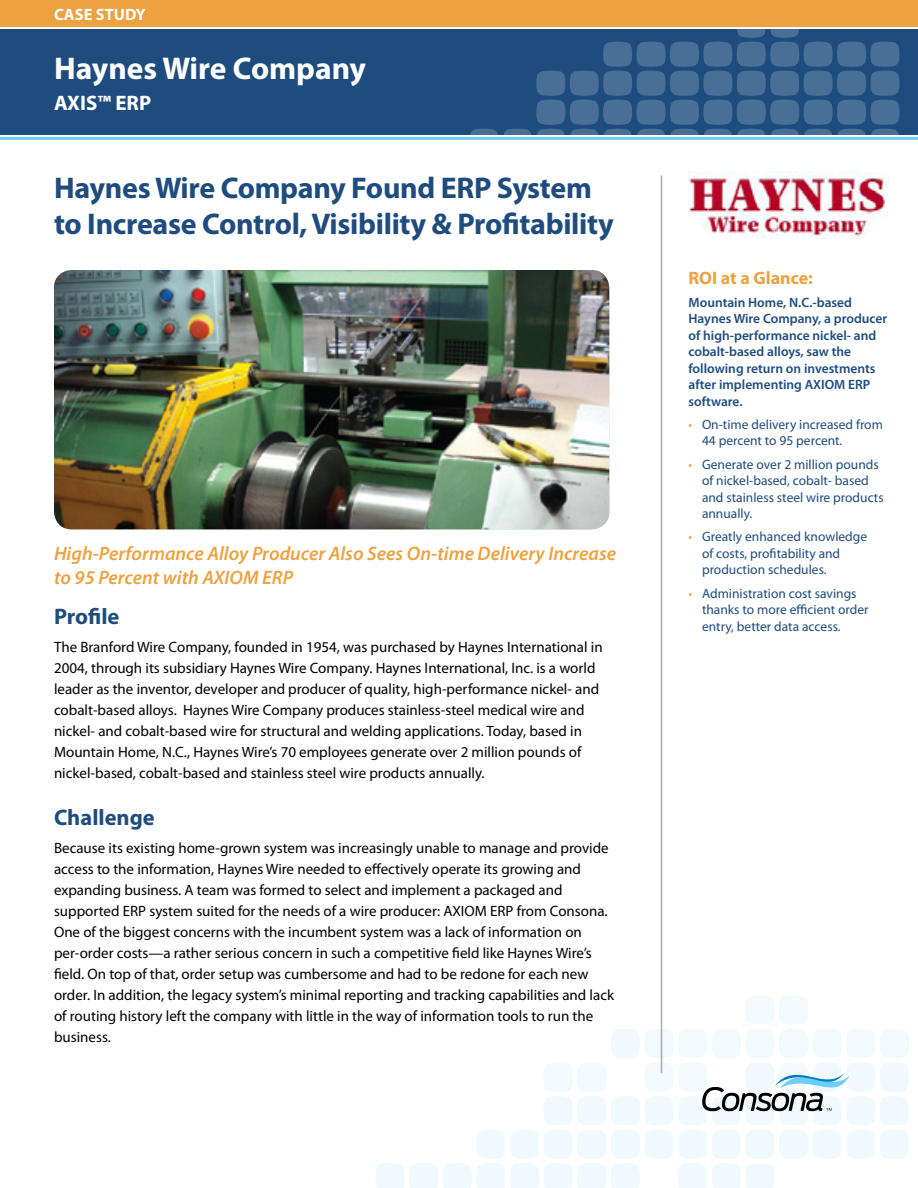
<style>
.page{position:relative;width:918px;height:1188px;background:#fff}
.page>*{position:absolute;margin:0;border:0;box-sizing:border-box;transform-origin:0 0}
.t1{font:700 31.5px "Myriad Pro";color:#fff}
.t2{font:700 30px/36px "Myriad Pro";letter-spacing:-.01em;color:#1f4c7e}
.t3{font:700 22.5px "Myriad Pro";color:#1f4c7e}
.t4{font:700 21px "Myriad Pro";color:#fff}
.t5{font:italic 600 19.5px/24px "Myriad Pro";color:#eda141}
.t6{font:700 18px "Myriad Pro";color:#eda141}
.t7{font:700 16.5px "Myriad Pro";color:#fff}
.t8{font:15px/21px "Myriad Pro";color:#000}
.t9{font:13.5px/16.5px "Myriad Pro";color:#1f4c7e}
.t10{font:600 13.5px/16.5px "Myriad Pro";color:#1f4c7e}
.s1{color:#eda141}
</style>
<div class="page">
<svg style="left:375px;top:995px;width:534px;height:193px"></svg>
<hr style="left:661px;top:176px;width:1px;height:897px;background:#a7a9ac">
<div style="left:0;top:29px;width:918px;height:106px;background:#1f4c7e"></div>
<div style="left:0;top:0;width:918px;height:27px;background:#eda141"></div>
<svg style="left:470px;top:29px;width:429px;height:106px"></svg>
<hr style="left:0;top:137px;width:918px;height:3px;background:#6dcff6">
<img style="left:54px;top:270px;width:555px;height:259px">
<img style="left:689px;top:171px;width:199px;height:67px">
<p class="t7" style="left:54px;top:4px;width:93px">CASE STUDY</p>
<h1 class="t1" style="left:54px;top:48px;width:314px">Haynes Wire Company</h1>
<h3 class="t4" style="left:54px;top:89px;width:99px">AXIS™ ERP</h3>
<h2 class="t2" style="left:54px;top:169px;width:561px">Haynes Wire Company Found ERP System to Increase Control, Visibility &amp; Profitability</h2>
<h3 class="t5" style="left:54px;top:540px;width:564px">High-Performance Alloy Producer Also Sees On-time Delivery Increase to 95 Percent with AXIOM ERP</h3>
<h3 class="t3" style="left:54px;top:602px;width:67px">Profile</h3>
<p class="t8" style="left:54px;top:636px;width:550px">The Branford Wire Company, founded in 1954, was purchased by Haynes International in 2004, through its subsidiary Haynes Wire Company. Haynes International, Inc. is a world leader as the inventor, developer and producer of quality, high-performance nickel- and cobalt-based alloys. Haynes Wire Company produces stainless-steel medical wire and nickel- and cobalt-based wire for structural and welding applications. Today, based in Mountain Home, N.C., Haynes Wire’s 70 employees generate over 2 million pounds of nickel-based, cobalt-based and stainless steel wire products annually.</p>
<h3 class="t3" style="left:54px;top:803px;width:102px">Challenge</h3>
<p class="t8" style="left:54px;top:837px;width:562px">Because its existing home-grown system was increasingly unable to manage and provide access to the information, Haynes Wire needed to effectively operate its growing and expanding business. A team was formed to select and implement a packaged and supported ERP system suited for the needs of a wire producer: AXIOM ERP from Consona.<br>One of the biggest concerns with the incumbent system was a lack of information on per-order costs—a rather serious concern in such a competitive field like Haynes Wire’s field. On top of that, order setup was cumbersome and had to be redone for each new order. In addition, the legacy system’s minimal reporting and tracking capabilities and lack of routing history left the company with little in the way of information tools to run the business.</p>
<p class="t6" style="left:688px;top:266px;width:126px">ROI at a Glance:</p>
<p class="t10" style="left:688px;top:294px;width:200px">Mountain Home, N.C.-based<br>Haynes Wire Company, a producer of high-performance nickel- and cobalt-based alloys, saw the following return on investments after implementing AXIOM ERP software.</p>
<p class="t9" style="left:702px;top:416px;width:182px;text-indent:-14px"><span class="s1">•</span> On-time delivery increased from<br>44 percent to 95 percent.</p>
<p class="t9" style="left:702px;top:456px;width:183px;text-indent:-14px"><span class="s1">•</span> Generate over 2 million pounds of nickel-based, cobalt- based and stainless steel wire products annually.</p>
<p class="t9" style="left:702px;top:528px;width:167px;text-indent:-14px"><span class="s1">•</span> Greatly enhanced knowledge of costs, profitability and production schedules.</p>
<p class="t9" style="left:702px;top:585px;width:168px;text-indent:-14px"><span class="s1">•</span> Administration cost savings thanks to more efficient order entry, better data access.</p>
</div>
